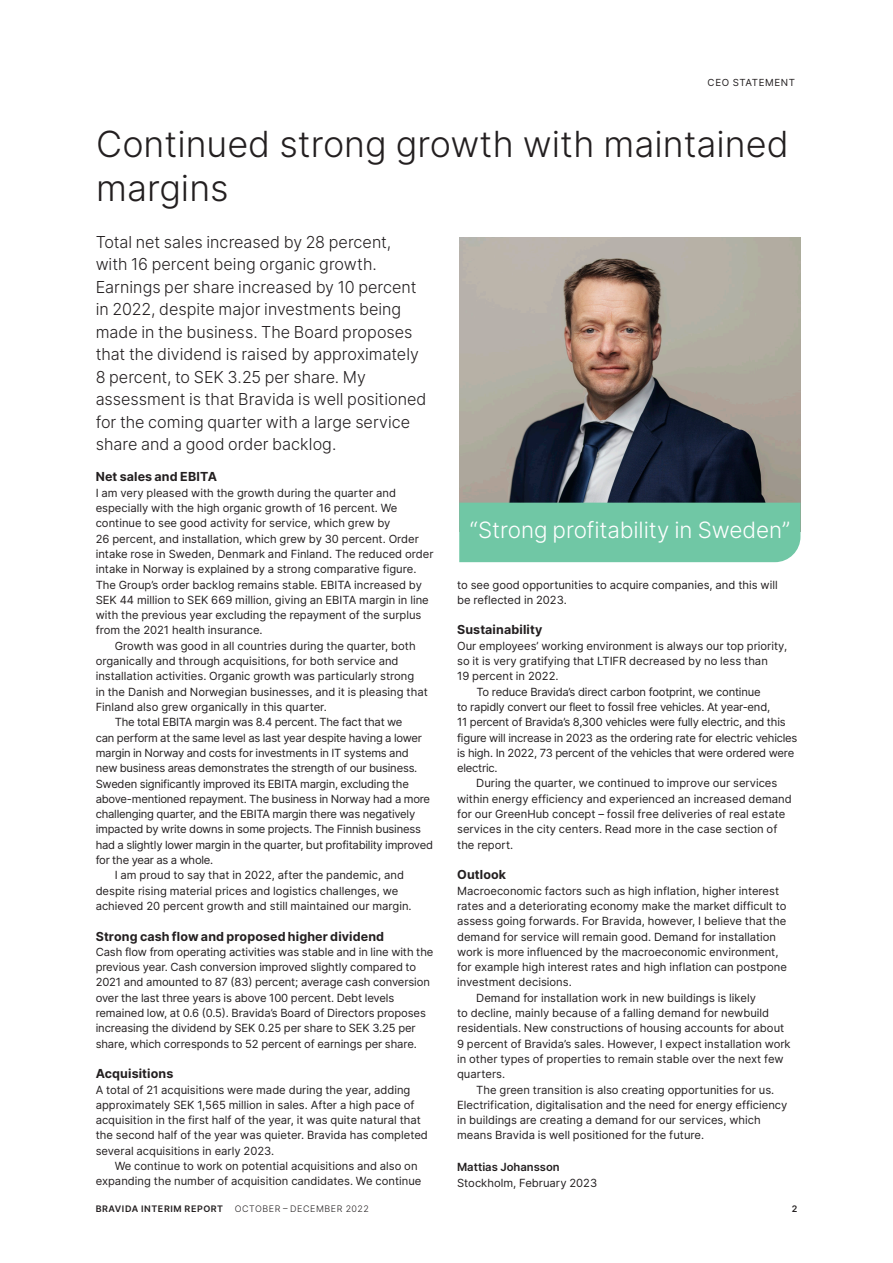
<style>
.page{position:relative;width:893px;height:1263px;background:#fff}
.page>*{position:absolute;margin:0;border:0;box-sizing:border-box;transform-origin:0 0}
.t1{font:300 36px/43.5px "Inter";color:#231f20}
.t2{font:300 22.5px "Inter";letter-spacing:-.005em;color:#fff}
.t3{font:300 16.5px/22.5px "Inter";color:#231f20}
.t4{font:700 12.45px "Inter";letter-spacing:.01em;color:#231f20}
.t5{font:11.25px/15.3px "Inter";color:#231f20}
.t6{font:11.25px "Inter";letter-spacing:-.02em;color:#231f20}
.t7{font:600 11.25px "Inter";color:#231f20}
.t8{font:9.75px "Inter";letter-spacing:.06em;color:#231f20}
.t9{font:600 9px "Inter";letter-spacing:.06em;color:#231f20}
.t10{font:300 9px "Inter";letter-spacing:.06em;color:#231f20}
</style>
<div class="page">
<img style="left:459px;top:237px;width:341px;height:266px">
<div style="left:459px;top:503px;width:341px;height:59px;background:#70c7a5"></div>
<p class="t8" style="left:708px;top:75px;width:89px">CEO STATEMENT</p>
<h1 class="t1" style="left:96px;top:122px;width:694px">Continued strong growth with maintained margins</h1>
<p class="t3" style="left:96px;top:230px;width:332px">Total net sales increased by 28 percent, with 16 percent being organic growth.<br>Earnings per share increased by 10 percent in 2022, despite major investments being made in the business. The Board proposes that the dividend is raised by approximately 8 percent, to SEK 3.25 per share. My assessment is that Bravida is well positioned for the coming quarter with a large service share and a good order backlog.</p>
<p class="t4" style="left:96px;top:468px;width:123px">Net sales and EBITA</p>
<p class="t5" style="left:96px;top:485px;width:302px">I am very pleased with the growth during the quarter and</p>
<p class="t5" style="left:96px;top:500px;width:303px">especially with the high organic growth of 16 percent. We</p>
<p class="t5" style="left:96px;top:515px;width:296px">continue to see good activity for service, which grew by</p>
<p class="t5" style="left:96px;top:531px;width:325px">26 percent, and installation, which grew by 30 percent. Order</p>
<p class="t5" style="left:96px;top:546px;width:339px">intake rose in Sweden, Denmark and Finland. The reduced order</p>
<p class="t5" style="left:96px;top:561px;width:322px">intake in Norway is explained by a strong comparative figure.</p>
<p class="t5" style="left:96px;top:577px;width:328px">The Group’s order backlog remains stable. EBITA increased by</p>
<p class="t5" style="left:96px;top:592px;width:335px">SEK 44 million to SEK 669 million, giving an EBITA margin in line</p>
<p class="t5" style="left:96px;top:607px;width:327px">with the previous year excluding the repayment of the surplus</p>
<p class="t5" style="left:96px;top:622px;width:169px">from the 2021 health insurance.</p>
<p class="t5" style="left:115px;top:638px;width:302px">Growth was good in all countries during the quarter, both</p>
<p class="t5" style="left:96px;top:653px;width:304px">organically and through acquisitions, for both service and</p>
<p class="t5" style="left:96px;top:668px;width:320px">installation activities. Organic growth was particularly strong</p>
<p class="t5" style="left:96px;top:684px;width:334px">in the Danish and Norwegian businesses, and it is pleasing that</p>
<p class="t5" style="left:96px;top:699px;width:233px">Finland also grew organically in this quarter.</p>
<p class="t6" style="left:115px;top:714px;width:289px">The total EBITA margin was 8.4 percent. The fact that we</p>
<p class="t6" style="left:96px;top:729px;width:328px">can perform at the same level as last year despite having a lower</p>
<p class="t6" style="left:96px;top:745px;width:314px">margin in Norway and costs for investments in IT systems and</p>
<p class="t6" style="left:96px;top:760px;width:323px">new business areas demonstrates the strength of our business.</p>
<p class="t6" style="left:96px;top:775px;width:315px">Sweden significantly improved its EBITA margin, excluding the</p>
<p class="t6" style="left:96px;top:790px;width:336px">above-mentioned repayment. The business in Norway had a more</p>
<p class="t6" style="left:96px;top:806px;width:321px">challenging quarter, and the EBITA margin there was negatively</p>
<p class="t6" style="left:96px;top:821px;width:327px">impacted by write downs in some projects. The Finnish business</p>
<p class="t6" style="left:96px;top:836px;width:339px">had a slightly lower margin in the quarter, but profitability improved</p>
<p class="t6" style="left:96px;top:852px;width:119px">for the year as a whole.</p>
<p class="t5" style="left:115px;top:867px;width:291px">I am proud to say that in 2022, after the pandemic, and</p>
<p class="t5" style="left:96px;top:883px;width:304px">despite rising material prices and logistics challenges, we</p>
<p class="t5" style="left:96px;top:898px;width:317px">achieved 20 percent growth and still maintained our margin.</p>
<p class="t4" style="left:96px;top:927px;width:290px">Strong cash flow and proposed higher dividend</p>
<p class="t5" style="left:96px;top:944px;width:339px">Cash flow from operating activities was stable and in line with the previous year. Cash conversion improved slightly compared to 2021 and amounted to 87 (83) percent; average cash conversion over the last three years is above 100 percent. Debt levels remained low, at 0.6 (0.5). Bravida’s Board of Directors proposes increasing the dividend by SEK 0.25 per share to SEK 3.25 per share, which corresponds to 52 percent of earnings per share.</p>
<p class="t4" style="left:96px;top:1064px;width:79px">Acquisitions</p>
<p class="t5" style="left:96px;top:1081px;width:334px">A total of 21 acquisitions were made during the year, adding approximately SEK 1,565 million in sales. After a high pace of acquisition in the first half of the year, it was quite natural that the second half of the year was quieter. Bravida has completed several acquisitions in early 2023.</p>
<p class="t5" style="left:96px;top:1158px;width:327px;text-indent:19px">We continue to work on potential acquisitions and also on expanding the number of acquisition candidates. We continue</p>
<h2 class="t2" style="left:470px;top:514px;width:322px">“Strong profitability in Sweden”</h2>
<p class="t5" style="left:457px;top:576px;width:322px">to see good opportunities to acquire companies, and this will be reflected in 2023.</p>
<p class="t4" style="left:457px;top:621px;width:87px">Sustainability</p>
<p class="t5" style="left:457px;top:638px;width:332px">Our employees’ working environment is always our top priority,</p>
<p class="t5" style="left:457px;top:653px;width:312px">so it is very gratifying that LTIFR decreased by no less than</p>
<p class="t5" style="left:457px;top:668px;width:103px">19 percent in 2022.</p>
<p class="t6" style="left:476px;top:683px;width:286px">To reduce Bravida’s direct carbon footprint, we continue</p>
<p class="t6" style="left:457px;top:699px;width:315px">to rapidly convert our fleet to fossil free vehicles. At year-end,</p>
<p class="t6" style="left:457px;top:714px;width:330px">11 percent of Bravida’s 8,300 vehicles were fully electric, and this</p>
<p class="t6" style="left:457px;top:729px;width:342px">figure will increase in 2023 as the ordering rate for electric vehicles</p>
<p class="t6" style="left:457px;top:744px;width:339px">is high. In 2022, 73 percent of the vehicles that were ordered were</p>
<p class="t6" style="left:457px;top:760px;width:42px">electric.</p>
<p class="t5" style="left:476px;top:775px;width:303px">During the quarter, we continued to improve our services</p>
<p class="t5" style="left:457px;top:791px;width:336px">within energy efficiency and experienced an increased demand</p>
<p class="t5" style="left:457px;top:806px;width:330px">for our GreenHub concept – fossil free deliveries of real estate</p>
<p class="t5" style="left:457px;top:821px;width:322px">services in the city centers. Read more in the case section of</p>
<p class="t5" style="left:457px;top:837px;width:58px">the report.</p>
<p class="t4" style="left:457px;top:865px;width:50px">Outlook</p>
<p class="t5" style="left:457px;top:883px;width:323px">Macroeconomic factors such as high inflation, higher interest</p>
<p class="t5" style="left:457px;top:898px;width:331px">rates and a deteriorating economy make the market difficult to</p>
<p class="t5" style="left:457px;top:913px;width:331px">assess going forwards. For Bravida, however, I believe that the</p>
<p class="t5" style="left:457px;top:929px;width:321px">demand for service will remain good. Demand for installation</p>
<p class="t5" style="left:457px;top:944px;width:323px">work is more influenced by the macroeconomic environment,</p>
<p class="t5" style="left:457px;top:959px;width:331px">for example high interest rates and high inflation can postpone</p>
<p class="t5" style="left:457px;top:974px;width:116px">investment decisions.</p>
<p class="t5" style="left:476px;top:990px;width:281px">Demand for installation work in new buildings is likely</p>
<p class="t5" style="left:457px;top:1005px;width:314px">to decline, mainly because of a falling demand for newbuild</p>
<p class="t5" style="left:457px;top:1020px;width:329px">residentials. New constructions of housing accounts for about</p>
<p class="t5" style="left:457px;top:1035px;width:335px">9 percent of Bravida’s sales. However, I expect installation work</p>
<p class="t5" style="left:457px;top:1051px;width:328px">in other types of properties to remain stable over the next few</p>
<p class="t5" style="left:457px;top:1066px;width:50px">quarters.</p>
<p class="t5" style="left:476px;top:1081px;width:300px">The green transition is also creating opportunities for us.</p>
<p class="t5" style="left:457px;top:1097px;width:332px">Electrification, digitalisation and the need for energy efficiency</p>
<p class="t5" style="left:457px;top:1112px;width:305px">in buildings are creating a demand for our services, which</p>
<p class="t5" style="left:457px;top:1127px;width:249px">means Bravida is well positioned for the future.</p>
<p class="t7" style="left:457px;top:1158px;width:104px">Mattias Johansson</p>
<p class="t5" style="left:457px;top:1174px;width:142px">Stockholm, February 2023</p>
<p class="t9" style="left:96px;top:1202px;width:129px">BRAVIDA INTERIM REPORT</p>
<p class="t10" style="left:235px;top:1202px;width:136px">OCTOBER – DECEMBER 2022</p>
<p class="t9" style="left:792px;top:1202px;width:7px">2</p>
</div>
